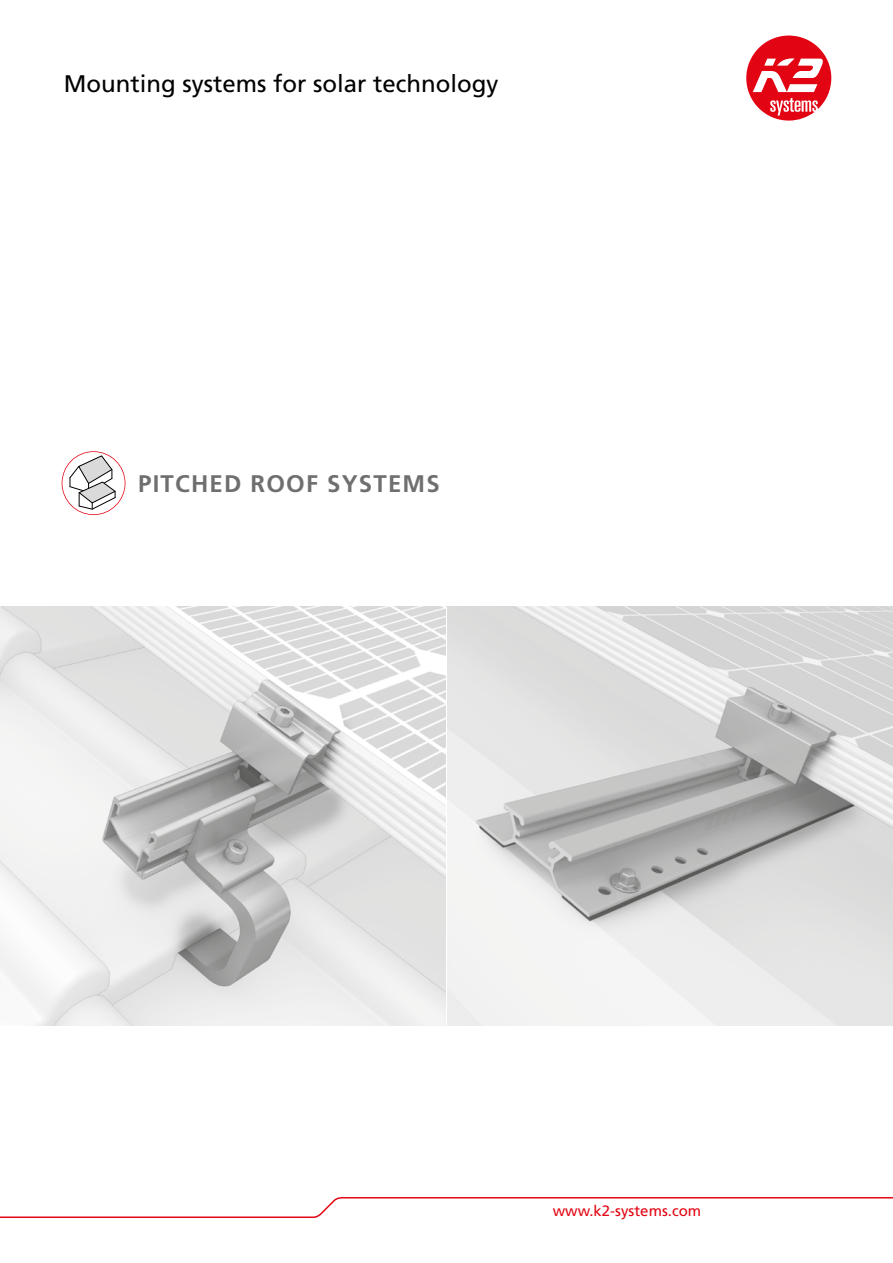
<style>
.page{position:relative;width:893px;height:1263px;background:#fff}
.page>*{position:absolute;margin:0;border:0;box-sizing:border-box;transform-origin:0 0}
.t1{font:24px "Frutiger LT Std";color:#000}
.t2{font:700 24px "Frutiger LT Std";letter-spacing:.05em;color:#706f6f}
.t3{font:15px "Frutiger LT Std";color:#e30613}
</style>
<div class="page">
<img style="left:0;top:606px;width:893px;height:419px">
<hr style="left:446px;top:606px;width:1px;height:419px;background:#fff">
<svg style="left:0;top:1197px;width:893px;height:21px"></svg>
<svg style="left:746px;top:36px;width:85px;height:85px"></svg>
<svg style="left:62px;top:451px;width:63px;height:64px"></svg>
<p class="t1" style="left:64px;top:70px;width:436px">Mounting systems for solar technology</p>
<p class="t2" style="left:138px;top:469px;width:303px">PITCHED ROOF SYSTEMS</p>
<p class="t3" style="left:553px;top:1202px;width:150px">www.k2-systems.com</p>
</div>
